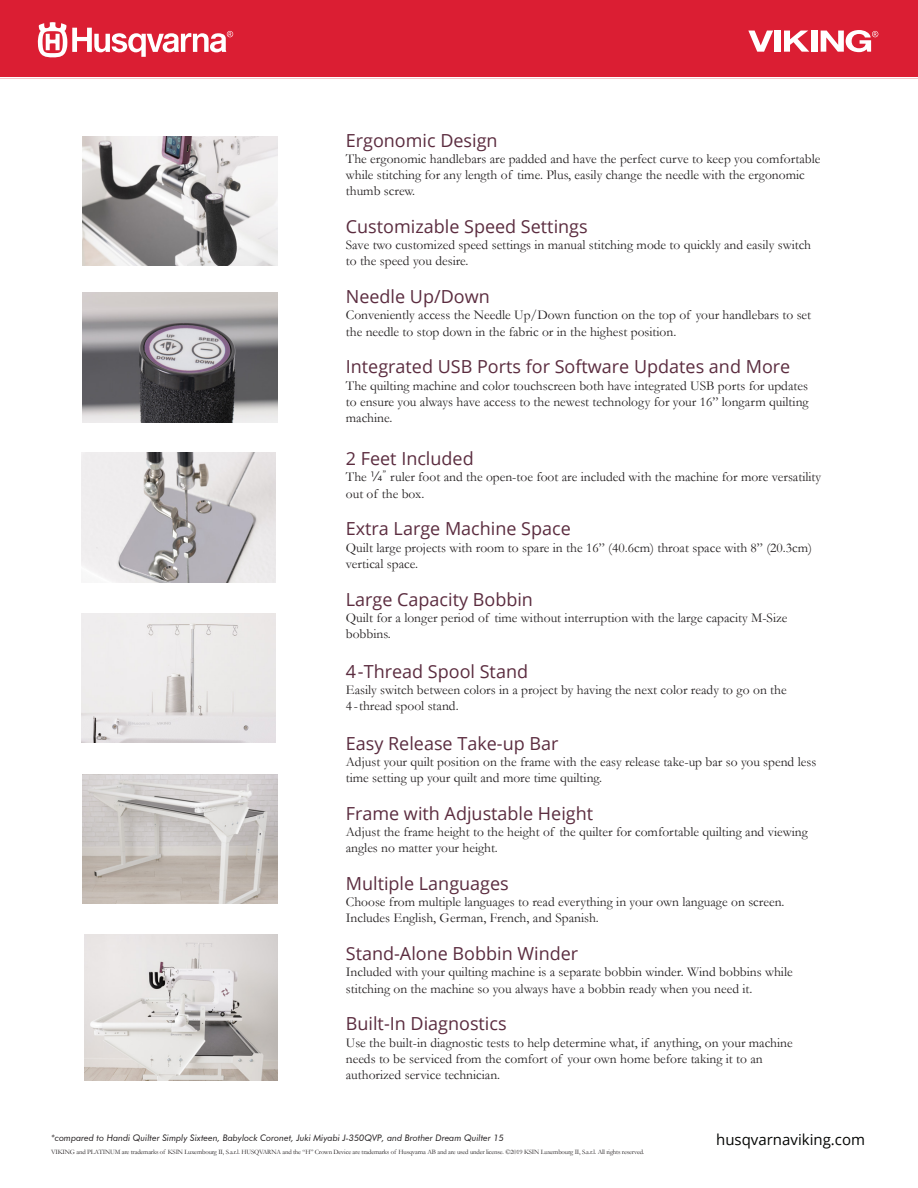
<style>
.page{position:relative;width:918px;height:1188px;background:#fff}
.page>*{position:absolute;margin:0;border:0;box-sizing:border-box;transform-origin:0 0}
.t1{font:18px "Open Sans";color:#5b2c3f}
.t2{font:15px "Open Sans";color:#040503}
.t3{font:13.5px/16.2px "Garamond";color:#231f20}
.t4{font:italic 9px "Futura BT";color:#231f20}
.Features_ingress{font:6.75px "Garamond";letter-spacing:-.02em;color:#231f20}
.s1{font-family:"Futura BT"}
</style>
<div class="page">
<img style="left:83px;top:136px;width:194px;height:130px">
<img style="left:83px;top:293px;width:194px;height:129px">
<img style="left:83px;top:774px;width:194px;height:130px">
<img style="left:85px;top:935px;width:192px;height:145px">
<img style="left:82px;top:453px;width:194px;height:129px">
<img style="left:82px;top:613px;width:194px;height:129px">
<div style="left:0;top:0;width:918px;height:78px;background:#db1e33"></div>
<svg style="left:748px;top:31px;width:25px;height:21px"></svg>
<div style="left:774px;top:31px;width:6px;height:21px;background:#fff"></div>
<svg style="left:784px;top:31px;width:25px;height:21px"></svg>
<div style="left:811px;top:31px;width:6px;height:21px;background:#fff"></div>
<svg style="left:821px;top:30px;width:57px;height:22px"></svg>
<svg style="left:38px;top:22px;width:195px;height:36px"></svg>
<hr style="left:0;top:77px;width:918px;height:2px;background:#fff">
<p class="t1" style="left:346px;top:128px;width:153px">Ergonomic Design</p>
<p class="t3" style="left:346px;top:150px;width:476px">The ergonomic handlebars are padded and have the perfect curve to keep you comfortable while stitching for any length of time. Plus, easily change the needle with the ergonomic thumb screw.</p>
<p class="t1" style="left:346px;top:214px;width:243px">Customizable Speed Settings</p>
<p class="t3" style="left:346px;top:237px;width:467px">Save two customized speed settings in manual stitching mode to quickly and easily switch to the speed you desire.</p>
<p class="t1" style="left:346px;top:284px;width:145px">Needle Up/Down</p>
<p class="t3" style="left:346px;top:307px;width:467px">Conveniently access the Needle Up/Down function on the top of your handlebars to set the needle to stop down in the fabric or in the highest position.</p>
<p class="t1" style="left:346px;top:354px;width:446px">Integrated USB Ports for Software Updates and More</p>
<p class="t3" style="left:346px;top:377px;width:464px;text-align:justify">The quilting machine and color touchscreen both have integrated USB ports for updates to ensure you always have access to the newest technology for your 16” longarm quilting machine.</p>
<p class="t1" style="left:346px;top:446px;width:129px">2 Feet Included</p>
<p class="t3" style="left:346px;top:469px;width:477px">The <span class="s1">¼</span><sup>”</sup> ruler foot and the open-toe foot are included with the machine for more versatility out of the box.</p>
<p class="t1" style="left:346px;top:516px;width:227px">Extra Large Machine Space</p>
<p class="t3" style="left:346px;top:539px;width:468px">Quilt large projects with room to spare in the 16” (40.6cm) throat space with 8” (20.3cm) vertical space.</p>
<p class="t1" style="left:346px;top:587px;width:189px">Large Capacity Bobbin</p>
<p class="t3" style="left:346px;top:609px;width:443px">Quilt for a longer period of time without interruption with the large capacity M-Size bobbins.</p>
<p class="t1" style="left:346px;top:659px;width:184px">4-Thread Spool Stand</p>
<p class="t3" style="left:346px;top:681px;width:442px">Easily switch between colors in a project by having the next color ready to go on the<br>4-thread spool stand.</p>
<p class="t1" style="left:346px;top:731px;width:214px">Easy Release Take-up Bar</p>
<p class="t3" style="left:346px;top:753px;width:472px">Adjust your quilt position on the frame with the easy release take-up bar so you spend less time setting up your quilt and more time quilting.</p>
<p class="t1" style="left:346px;top:801px;width:249px">Frame with Adjustable Height</p>
<p class="t3" style="left:346px;top:823px;width:463px">Adjust the frame height to the height of the quilter for comfortable quilting and viewing angles no matter your height.</p>
<p class="t1" style="left:346px;top:871px;width:165px">Multiple Languages</p>
<p class="t3" style="left:346px;top:894px;width:440px">Choose from multiple languages to read everything in your own language on screen.<br>Includes English, German, French, and Spanish.</p>
<p class="t1" style="left:346px;top:941px;width:234px">Stand-Alone Bobbin Winder</p>
<p class="t3" style="left:346px;top:964px;width:448px">Included with your quilting machine is a separate bobbin winder. Wind bobbins while stitching on the machine so you always have a bobbin ready when you need it.</p>
<p class="t1" style="left:346px;top:1011px;width:162px">Built-In Diagnostics</p>
<p class="t3" style="left:346px;top:1034px;width:448px">Use the built-in diagnostic tests to help determine what, if anything, on your machine needs to be serviced from the comfort of your own home before taking it to an authorized service technician.</p>
<p class="t4" style="left:51px;top:1132px;width:454px">*compared to Handi Quilter Simply Sixteen, Babylock Coronet, Juki Miyabi J-350QVP, and Brother Dream Quilter 15</p>
<p class="t2" style="left:716px;top:1129px;width:150px">husqvarnaviking.com</p>
<p class="Features_ingress" style="left:51px;top:1148px;width:595px">VIKING and PLATINUM are trademarks of KSIN Luxembourg II, S.a.r.l. HUSQVARNA and the “H” Crown Device are trademarks of Husqvarna AB and are used under license. ©2019 KSIN Luxembourg II, S.a.r.l. All rights reserved.</p>
</div>
